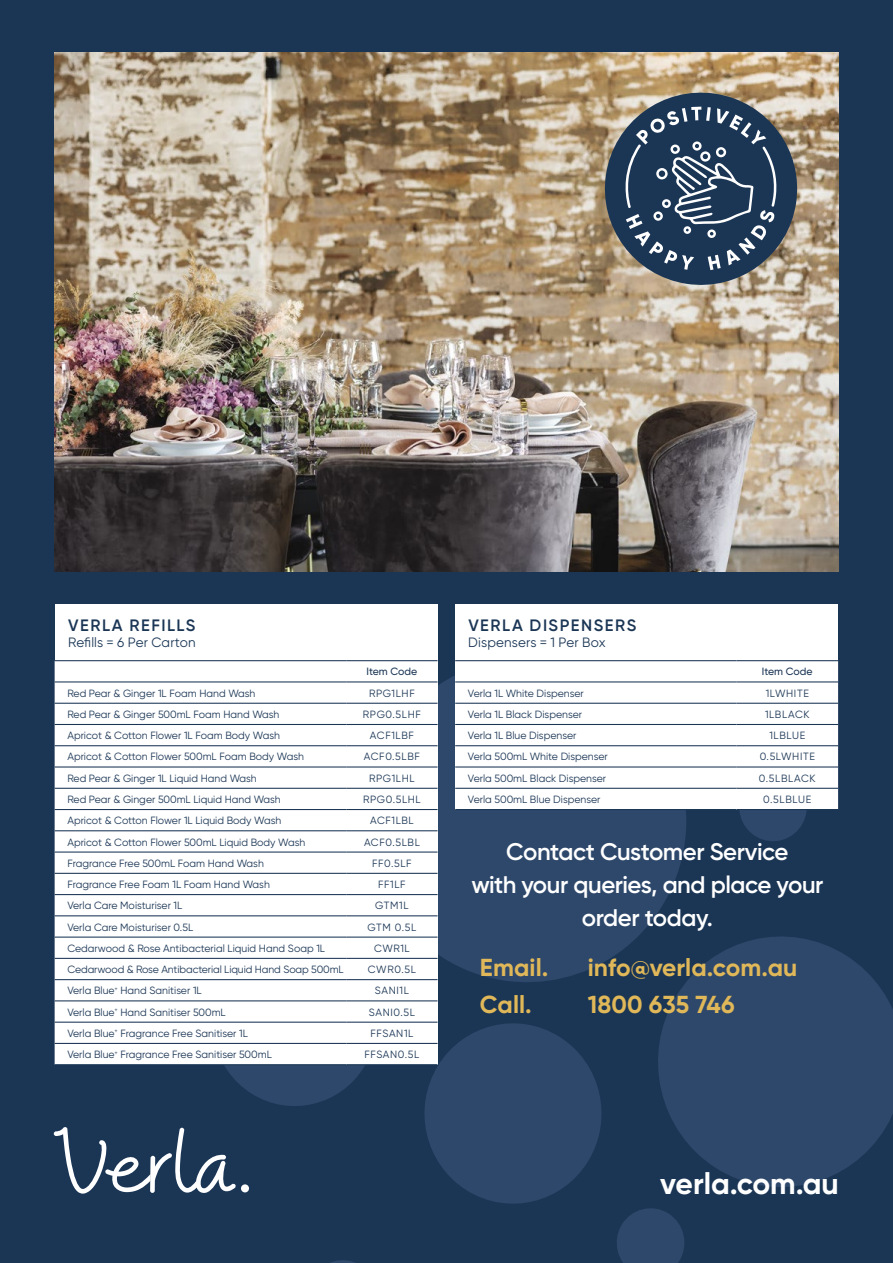
<style>
.page{position:relative;width:893px;height:1263px;background:#1b3655}
.page>*{position:absolute;margin:0;border:0;box-sizing:border-box;transform-origin:0 0}
.t1{font:700 30px "Gilroy";color:#fff}
.t2{font:700 24.6px "Gilroy";color:#e0b859}
.t3{font:600 24px/33px "Gilroy";letter-spacing:-.02em;color:#fff;text-align:center}
.t4{font:600 16.5px "Gilroy";letter-spacing:.095em;color:#1b3655}
.t5{font:13.5px "Gilroy";letter-spacing:.01em;color:#1b3655}
.t6{font:13.5px "Gilroy";letter-spacing:.01em;color:#1b3756}
.t7{font:10.5px "Gilroy";color:#1b3655}
.t8{font:10.5px "Gilroy";letter-spacing:.06em;color:#1b3655}
.t9{font:500 10.5px "Gilroy";color:#1b3655}
</style>
<div class="page">
<svg style="left:669px;top:936px;width:224px;height:251px;background:#2b4568"></svg>
<svg style="left:438px;top:676px;width:271px;height:329px;fill:#2e486b"></svg>
<svg style="left:224px;top:1065px;width:141px;height:41px"></svg>
<svg style="left:330px;top:1260px;width:25px;height:3px"></svg>
<svg style="left:424px;top:1011px;width:265px;height:252px"></svg>
<svg style="left:739px;top:810px;width:68px;height:31px"></svg>
<div style="left:455px;top:604px;width:383px;height:206px;background:#fff"></div>
<svg style="left:455px;top:661px;width:383px;height:127px"></svg>
<hr style="left:455px;top:660px;width:281px;height:1px;background:#1b3655">
<hr style="left:736px;top:660px;width:102px;height:1px;background:#1b3655">
<hr style="left:455px;top:681px;width:281px;height:1px;background:#1b3655">
<hr style="left:736px;top:681px;width:102px;height:1px;background:#1b3655">
<hr style="left:455px;top:703px;width:281px;height:1px;background:#1b3655">
<hr style="left:736px;top:703px;width:102px;height:1px;background:#1b3655">
<hr style="left:455px;top:724px;width:281px;height:1px;background:#1b3655">
<hr style="left:736px;top:724px;width:102px;height:1px;background:#1b3655">
<hr style="left:455px;top:745px;width:281px;height:1px;background:#1b3655">
<hr style="left:736px;top:745px;width:102px;height:1px;background:#1b3655">
<hr style="left:455px;top:766px;width:281px;height:1px;background:#1b3655">
<hr style="left:736px;top:766px;width:102px;height:1px;background:#1b3655">
<hr style="left:455px;top:788px;width:281px;height:1px;background:#1b3655">
<hr style="left:736px;top:788px;width:102px;height:1px;background:#1b3655">
<hr style="left:455px;top:809px;width:281px;height:1px;background:#1b3655">
<hr style="left:736px;top:809px;width:102px;height:1px;background:#1b3655">
<div style="left:241px;top:1184px;width:8px;height:8px;background:#fff;border-radius:50%"></div>
<svg style="left:54px;top:1127px;width:182px;height:66px"></svg>
<img style="left:55px;top:52px;width:783px;height:520px">
<div style="left:55px;top:604px;width:383px;height:461px;background:#fff"></div>
<svg style="left:55px;top:661px;width:383px;height:382px"></svg>
<hr style="left:55px;top:660px;width:291px;height:1px;background:#1b3655">
<hr style="left:346px;top:660px;width:92px;height:1px;background:#1b3655">
<hr style="left:55px;top:681px;width:291px;height:1px;background:#1b3655">
<hr style="left:346px;top:681px;width:92px;height:1px;background:#1b3655">
<hr style="left:55px;top:703px;width:291px;height:1px;background:#1b3655">
<hr style="left:346px;top:703px;width:92px;height:1px;background:#1b3655">
<hr style="left:55px;top:724px;width:291px;height:1px;background:#1b3655">
<hr style="left:346px;top:724px;width:92px;height:1px;background:#1b3655">
<hr style="left:55px;top:745px;width:291px;height:1px;background:#1b3655">
<hr style="left:346px;top:745px;width:92px;height:1px;background:#1b3655">
<hr style="left:55px;top:766px;width:291px;height:1px;background:#1b3655">
<hr style="left:346px;top:766px;width:92px;height:1px;background:#1b3655">
<hr style="left:55px;top:788px;width:291px;height:1px;background:#1b3655">
<hr style="left:346px;top:788px;width:92px;height:1px;background:#1b3655">
<hr style="left:55px;top:809px;width:291px;height:1px;background:#1b3655">
<hr style="left:346px;top:809px;width:92px;height:1px;background:#1b3655">
<hr style="left:55px;top:830px;width:291px;height:1px;background:#1b3655">
<hr style="left:346px;top:830px;width:92px;height:1px;background:#1b3655">
<hr style="left:55px;top:851px;width:291px;height:1px;background:#1b3655">
<hr style="left:346px;top:851px;width:92px;height:1px;background:#1b3655">
<hr style="left:55px;top:873px;width:291px;height:1px;background:#1b3655">
<hr style="left:346px;top:873px;width:92px;height:1px;background:#1b3655">
<hr style="left:55px;top:894px;width:291px;height:1px;background:#1b3655">
<hr style="left:346px;top:894px;width:92px;height:1px;background:#1b3655">
<hr style="left:55px;top:915px;width:291px;height:1px;background:#1b3655">
<hr style="left:346px;top:915px;width:92px;height:1px;background:#1b3655">
<hr style="left:55px;top:936px;width:291px;height:2px;background:#1b3655">
<hr style="left:346px;top:936px;width:92px;height:2px;background:#1b3655">
<hr style="left:55px;top:958px;width:291px;height:1px;background:#1b3655">
<hr style="left:346px;top:958px;width:92px;height:1px;background:#1b3655">
<hr style="left:55px;top:979px;width:291px;height:1px;background:#1b3655">
<hr style="left:346px;top:979px;width:92px;height:1px;background:#1b3655">
<hr style="left:55px;top:1000px;width:291px;height:1px;background:#1b3655">
<hr style="left:346px;top:1000px;width:92px;height:1px;background:#1b3655">
<hr style="left:55px;top:1022px;width:291px;height:1px;background:#1b3655">
<hr style="left:346px;top:1022px;width:92px;height:1px;background:#1b3655">
<hr style="left:55px;top:1043px;width:291px;height:1px;background:#1b3655">
<hr style="left:346px;top:1043px;width:92px;height:1px;background:#1b3655">
<hr style="left:55px;top:1064px;width:291px;height:1px;background:#1b3655">
<hr style="left:346px;top:1064px;width:92px;height:1px;background:#1b3655">
<svg style="left:598px;top:86px;width:206px;height:206px"></svg>
<h3 class="t4" style="left:68px;top:615px;width:129px">VERLA REFILLS</h3>
<p class="t6" style="left:68px;top:634px;width:129px">Refills = 6 Per Carton</p>
<p class="t9" style="left:367px;top:665px;width:52px">Item Code</p>
<p class="t7" style="left:67px;top:686px;width:190px">Red Pear &amp; Ginger 1L Foam Hand Wash</p>
<p class="t8" style="left:369px;top:686px;width:47px">RPG1LHF</p>
<p class="t7" style="left:67px;top:708px;width:214px">Red Pear &amp; Ginger 500mL Foam Hand Wash</p>
<p class="t8" style="left:363px;top:708px;width:59px">RPG0.5LHF</p>
<p class="t7" style="left:67px;top:729px;width:214px">Apricot &amp; Cotton Flower 1L Foam Body Wash</p>
<p class="t8" style="left:370px;top:729px;width:45px">ACF1LBF</p>
<p class="t7" style="left:67px;top:750px;width:238px">Apricot &amp; Cotton Flower 500mL Foam Body Wash</p>
<p class="t8" style="left:364px;top:750px;width:58px">ACF0.5LBF</p>
<p class="t7" style="left:67px;top:772px;width:191px">Red Pear &amp; Ginger 1L Liquid Hand Wash</p>
<p class="t8" style="left:369px;top:772px;width:47px">RPG1LHL</p>
<p class="t7" style="left:67px;top:793px;width:215px">Red Pear &amp; Ginger 500mL Liquid Hand Wash</p>
<p class="t8" style="left:363px;top:793px;width:59px">RPG0.5LHL</p>
<p class="t7" style="left:67px;top:814px;width:215px">Apricot &amp; Cotton Flower 1L Liquid Body Wash</p>
<p class="t8" style="left:370px;top:814px;width:45px">ACF1LBL</p>
<p class="t7" style="left:67px;top:835px;width:239px">Apricot &amp; Cotton Flower 500mL Liquid Body Wash</p>
<p class="t8" style="left:364px;top:835px;width:57px">ACF0.5LBL</p>
<p class="t7" style="left:67px;top:857px;width:198px">Fragrance Free 500mL Foam Hand Wash</p>
<p class="t7" style="left:372px;top:857px;width:41px">FF0.5LF</p>
<p class="t7" style="left:67px;top:878px;width:204px">Fragrance Free Foam 1L Foam Hand Wash</p>
<p class="t7" style="left:378px;top:878px;width:29px">FF1LF</p>
<p class="t7" style="left:67px;top:899px;width:116px">Verla Care Moisturiser 1L</p>
<p class="t7" style="left:375px;top:899px;width:35px">GTM1L</p>
<p class="t7" style="left:67px;top:920px;width:127px">Verla Care Moisturiser 0.5L</p>
<p class="t7" style="left:368px;top:920px;width:50px">GTM 0.5L</p>
<p class="t7" style="left:67px;top:942px;width:259px">Cedarwood &amp; Rose Antibacterial Liquid Hand Soap 1L</p>
<p class="t7" style="left:374px;top:942px;width:37px">CWR1L</p>
<p class="t7" style="left:67px;top:963px;width:278px">Cedarwood &amp; Rose Antibacterial Liquid Hand Soap 500mL</p>
<p class="t7" style="left:368px;top:963px;width:49px">CWR0.5L</p>
<p class="t7" style="left:67px;top:984px;width:136px">Verla Blue<sup>+</sup> Hand Sanitiser 1L</p>
<p class="t7" style="left:375px;top:984px;width:35px">SANI1L</p>
<p class="t7" style="left:67px;top:1005px;width:160px">Verla Blue<sup>+</sup> Hand Sanitiser 500mL</p>
<p class="t7" style="left:369px;top:1005px;width:48px">SANI0.5L</p>
<p class="t7" style="left:67px;top:1027px;width:182px">Verla Blue<sup>+</sup> Fragrance Free Sanitiser 1L</p>
<p class="t8" style="left:370px;top:1027px;width:44px">FFSAN1L</p>
<p class="t7" style="left:67px;top:1048px;width:206px">Verla Blue<sup>+</sup> Fragrance Free Sanitiser 500mL</p>
<p class="t8" style="left:364px;top:1048px;width:56px">FFSAN0.5L</p>
<h3 class="t4" style="left:468px;top:615px;width:169px">VERLA DISPENSERS</h3>
<p class="t5" style="left:468px;top:634px;width:139px">Dispensers = 1 Per Box</p>
<p class="t9" style="left:762px;top:665px;width:52px">Item Code</p>
<p class="t7" style="left:468px;top:686px;width:117px">Verla 1L White Dispenser</p>
<p class="t8" style="left:766px;top:686px;width:45px">1LWHITE</p>
<p class="t7" style="left:468px;top:708px;width:116px">Verla 1L Black Dispenser</p>
<p class="t8" style="left:765px;top:708px;width:46px">1LBLACK</p>
<p class="t7" style="left:468px;top:729px;width:110px">Verla 1L Blue Dispenser</p>
<p class="t7" style="left:769px;top:729px;width:37px">1LBLUE</p>
<p class="t7" style="left:468px;top:750px;width:141px">Verla 500mL White Dispenser</p>
<p class="t8" style="left:760px;top:750px;width:57px">0.5LWHITE</p>
<p class="t7" style="left:468px;top:772px;width:140px">Verla 500mL Black Dispenser</p>
<p class="t8" style="left:759px;top:772px;width:58px">0.5LBLACK</p>
<p class="t7" style="left:468px;top:793px;width:134px">Verla 500mL Blue Dispenser</p>
<p class="t7" style="left:763px;top:793px;width:49px">0.5LBLUE</p>
<h3 class="t3" style="left:471px;top:835px;width:354px">Contact Customer Service<br>with your queries, and place your order today.</h3>
<h2 class="t2" style="left:480px;top:952px;width:70px">Email.</h2>
<h2 class="t2" style="left:588px;top:952px;width:211px">info@verla.com.au</h2>
<h2 class="t2" style="left:480px;top:989px;width:53px">Call.</h2>
<h2 class="t2" style="left:588px;top:989px;width:148px">1800 635 746</h2>
<h1 class="t1" style="left:660px;top:1164px;width:180px">verla.com.au</h1>
</div>
